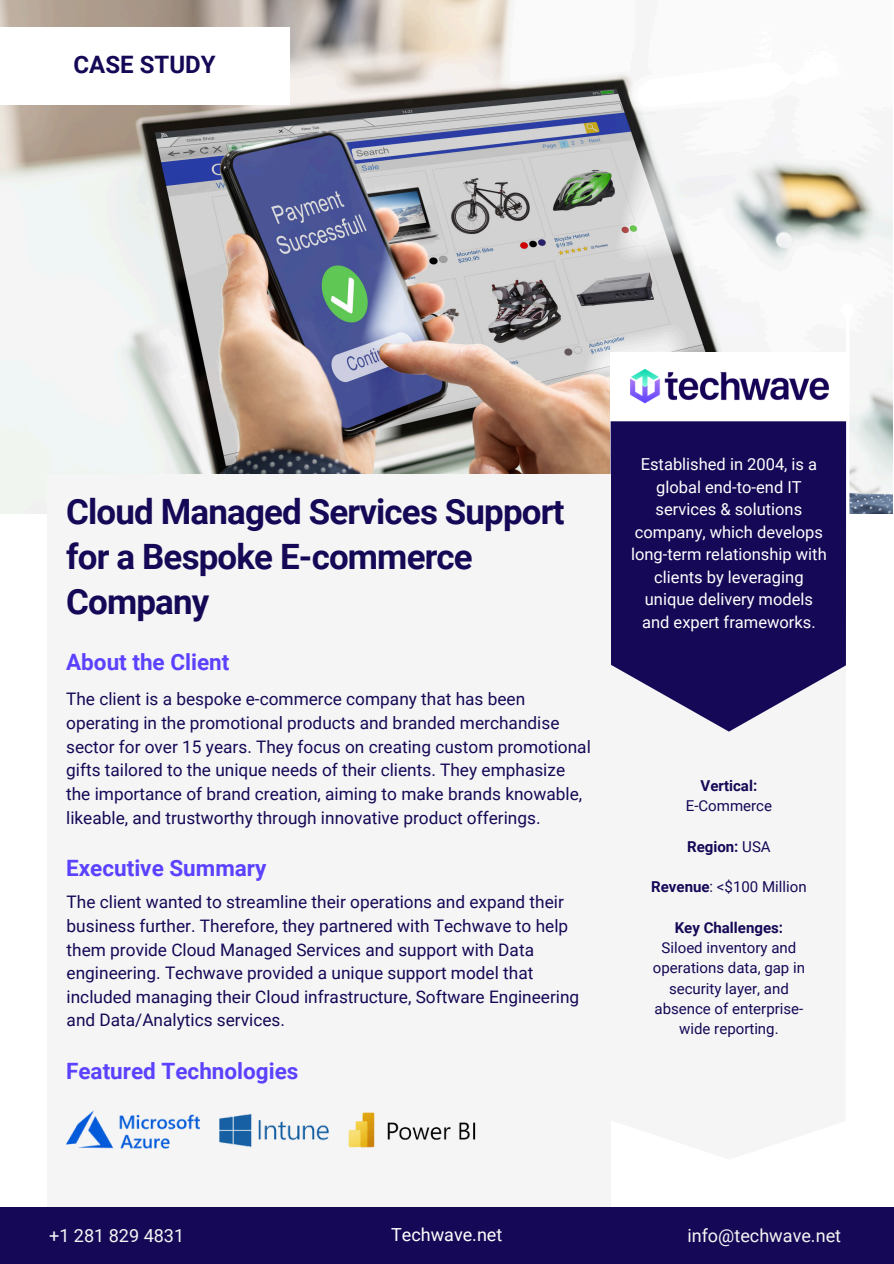
<style>
.page{position:relative;width:894px;height:1264px;background:#fff}
.page>*{position:absolute;margin:0;border:0;box-sizing:border-box;transform-origin:0 0}
.t1{font:700 34.95px/45px "Roboto";letter-spacing:-.025em;color:#150856}
.t2{font:700 24px "Roboto";color:#150856}
.t3{font:700 22.5px "Roboto";color:#5b42ff}
.t4{font:18px "Roboto";color:#f5f5f5}
.t5{font:18px "Roboto";color:#fff}
.t6{font:17.25px/23.7px "Roboto";color:#150856}
.t7{font:16.5px/22.5px "Roboto";color:#fff;text-align:center}
.t8{font:15px/20.2px "Roboto";color:#150856;text-align:center}
.t9{font:700 15px "Roboto";color:#150856}
.s1{font-weight:400}
.s2{font-weight:700}
</style>
<div class="page">
<img style="left:0;top:0;width:892px;height:513px">
<div style="left:610px;top:352px;width:237px;height:854px;background:#f5f5f5"></div>
<svg style="left:610px;top:421px;width:233px;height:310px;background:#2d2167"></svg>
<div style="left:47px;top:473px;width:563px;height:733px;background:#f5f5f5"></div>
<div style="left:0;top:27px;width:289px;height:78px;background:#fff"></div>
<svg style="left:843px;top:316px;width:8px;height:351px"></svg>
<div style="left:842px;top:305px;width:10px;height:10px;background:#fff;border-radius:50%"></div>
<div style="left:840px;top:303px;width:14px;height:14px;border:3px solid #fff;border-radius:50%"></div>
<div style="left:0;top:1206px;width:893px;height:57px;background:#150856"></div>
<img style="left:630px;top:368px;width:199px;height:36px">
<img style="left:67px;top:1110px;width:132px;height:38px">
<img style="left:219px;top:1113px;width:110px;height:35px">
<img style="left:348px;top:1112px;width:128px;height:36px">
<h4 class="t2" style="left:74px;top:51px;width:143px">CASE STUDY</h4>
<p class="t1" style="left:66px;top:490px;width:499px">Cloud Managed Services Support for a Bespoke E-commerce<br>Company</p>
<p class="t3" style="left:66px;top:649px;width:165px">About the Client</p>
<p class="t6" style="left:66px;top:687px;width:526px">The client is a bespoke e-commerce company that has been operating in the promotional products and branded merchandise sector for over 15 years. They focus on creating custom promotional gifts tailored to the unique needs of their clients. They emphasize the importance of brand creation, aiming to make brands knowable, likeable, and trustworthy through innovative product offerings.</p>
<p class="t3" style="left:66px;top:855px;width:202px">Executive Summary</p>
<p class="t6" style="left:67px;top:890px;width:514px">The client wanted to streamline their operations and expand their business further. Therefore, they partnered with Techwave to help them provide Cloud Managed Services and support with Data engineering. Techwave provided a unique support model that included managing their Cloud infrastructure, Software Engineering and Data/Analytics services.</p>
<p class="t3" style="left:66px;top:1057px;width:234px">Featured Technologies</p>
<h3 class="t7" style="left:631px;top:453px;width:197px">Established in 2004, is a global end-to-end IT services &amp; solutions company, which develops long-term relationship with clients by leveraging unique delivery models and expert frameworks.</h3>
<h3 class="t9" style="left:700px;top:777px;width:58px">Vertical:</h3>
<h4 class="t8" style="left:685px;top:796px;width:88px">E-Commerce</h4>
<h3 class="t9" style="left:687px;top:837px;width:85px">Region: <span class="s1">USA</span></h3>
<p class="t8" style="left:651px;top:877px;width:157px"><span class="s2">Revenue</span>: &lt;$100 Million</p>
<p class="t9" style="left:674px;top:918px;width:110px">Key Challenges:</p>
<p class="t8" style="left:652px;top:937px;width:154px">Siloed inventory and operations data, gap in security layer, and absence of enterprise&shy;wide reporting.</p>
<h4 class="t4" style="left:49px;top:1225px;width:137px">+1 281 829 4831</h4>
<h4 class="t5" style="left:391px;top:1224px;width:113px">Techwave.net</h4>
<h4 class="t4" style="left:687px;top:1225px;width:155px">info@techwave.net</h4>
</div>
